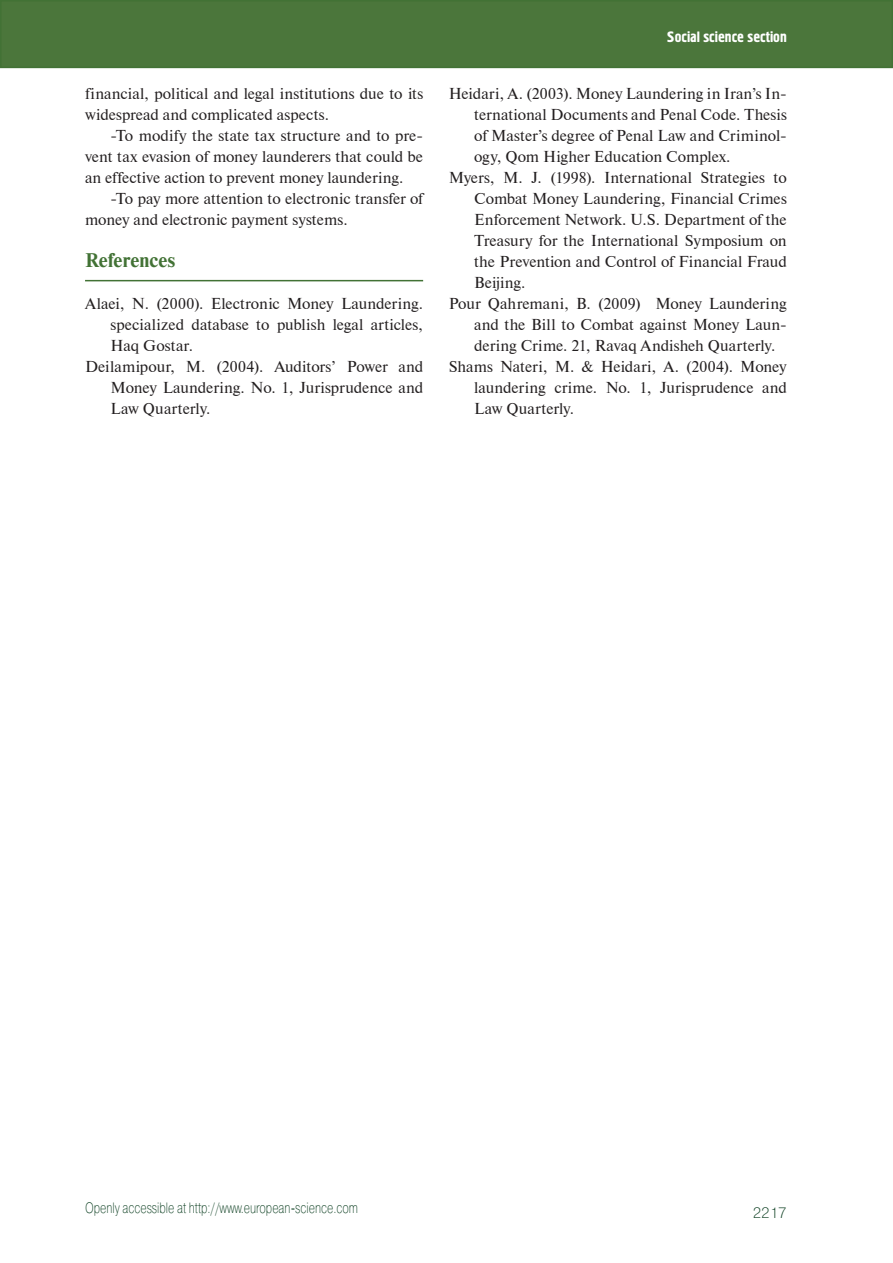
<style>
.page{position:relative;width:893px;height:1263px;background:#fff}
.page>*{position:absolute;margin:0;border:0;box-sizing:border-box;transform-origin:0 0}
.t1{font:18.75px "Newton C Bold";color:#427235}
.t2{font:15.75px/21px "Newton CTT";color:#231f20}
.t3{font:15px "Pragmatica Light C";color:#0b3e20;scale:.75 1}
.t4{font:15px "Hermes C";color:#fff}
.t5{font:15px "Pragmatica Light C";color:#0b3e20}
</style>
<div class="page">
<div style="left:1px;top:1px;width:891px;height:66px;background:#4b763b"></div>
<div style="left:0;top:0;width:893px;height:68px;border:2px solid #427235"></div>
<hr style="left:85px;top:280px;width:338px;height:1px;background:#427235">
<p class="t2" style="left:85px;top:83px;width:340px">financial, political and legal institutions due to its widespread and complicated aspects.</p>
<p class="t2" style="left:85px;top:125px;width:340px;text-align:justify;text-indent:26px">-To modify the state tax structure and to pre&shy;vent tax evasion of money launderers that could be an effective action to prevent money laundering.</p>
<p class="t2" style="left:85px;top:188px;width:339px;text-indent:26px">-To pay more attention to electronic transfer of money and electronic payment systems.</p>
<p class="t1" style="left:85px;top:253px;width:92px">References</p>
<p class="t2" style="left:85px;top:294px;width:339px">Alaei, N. (2000). Electronic Money Laundering.</p>
<p class="t2" style="left:111px;top:315px;width:314px">specialized database to publish legal articles,</p>
<p class="t2" style="left:111px;top:336px;width:84px">Haq Gostar.</p>
<p class="t2" style="left:85px;top:357px;width:340px">Deilamipour, M. (2004). Auditors’ Power and</p>
<p class="t2" style="left:111px;top:378px;width:314px">Money Laundering. No. 1, Jurisprudence and</p>
<p class="t2" style="left:111px;top:399px;width:101px">Law Quarterly.</p>
<p class="t4" style="left:667px;top:32px;width:121px">Social science section</p>
<p class="t2" style="left:449px;top:83px;width:340px">Heidari, A. (2003). Money Laundering in Iran’s In-</p>
<p class="t2" style="left:474px;top:104px;width:314px">ternational Documents and Penal Code. Thesis</p>
<p class="t2" style="left:474px;top:125px;width:314px">of Master’s degree of Penal Law and Criminol-</p>
<p class="t2" style="left:474px;top:146px;width:258px">ogy, Qom Higher Education Complex.</p>
<p class="t2" style="left:449px;top:167px;width:340px">Myers, M. J. (1998). International Strategies to</p>
<p class="t2" style="left:474px;top:188px;width:314px">Combat Money Laundering, Financial Crimes</p>
<p class="t2" style="left:474px;top:209px;width:314px">Enforcement Network. U.S. Department of the</p>
<p class="t2" style="left:474px;top:230px;width:314px">Treasury for the International Symposium on</p>
<p class="t2" style="left:474px;top:251px;width:314px">the Prevention and Control of Financial Fraud</p>
<p class="t2" style="left:474px;top:272px;width:53px">Beijing.</p>
<p class="t2" style="left:449px;top:293px;width:340px">Pour Qahremani, B. (2009) Money Laundering</p>
<p class="t2" style="left:474px;top:314px;width:314px">and the Bill to Combat against Money Laun-</p>
<p class="t2" style="left:474px;top:335px;width:303px">dering Crime. 21, Ravaq Andisheh Quarterly.</p>
<p class="t2" style="left:449px;top:356px;width:340px">Shams Nateri, M. &amp; Heidari, A. (2004). Money</p>
<p class="t2" style="left:474px;top:377px;width:314px">laundering crime. No. 1, Jurisprudence and</p>
<p class="t2" style="left:474px;top:398px;width:101px">Law Quarterly.</p>
<p class="t3" style="left:85px;top:1202px;width:365px">Openly accessible at http://www.european-science.com</p>
<p class="t5" style="left:753px;top:1208px;width:35px">2217</p>
</div>
